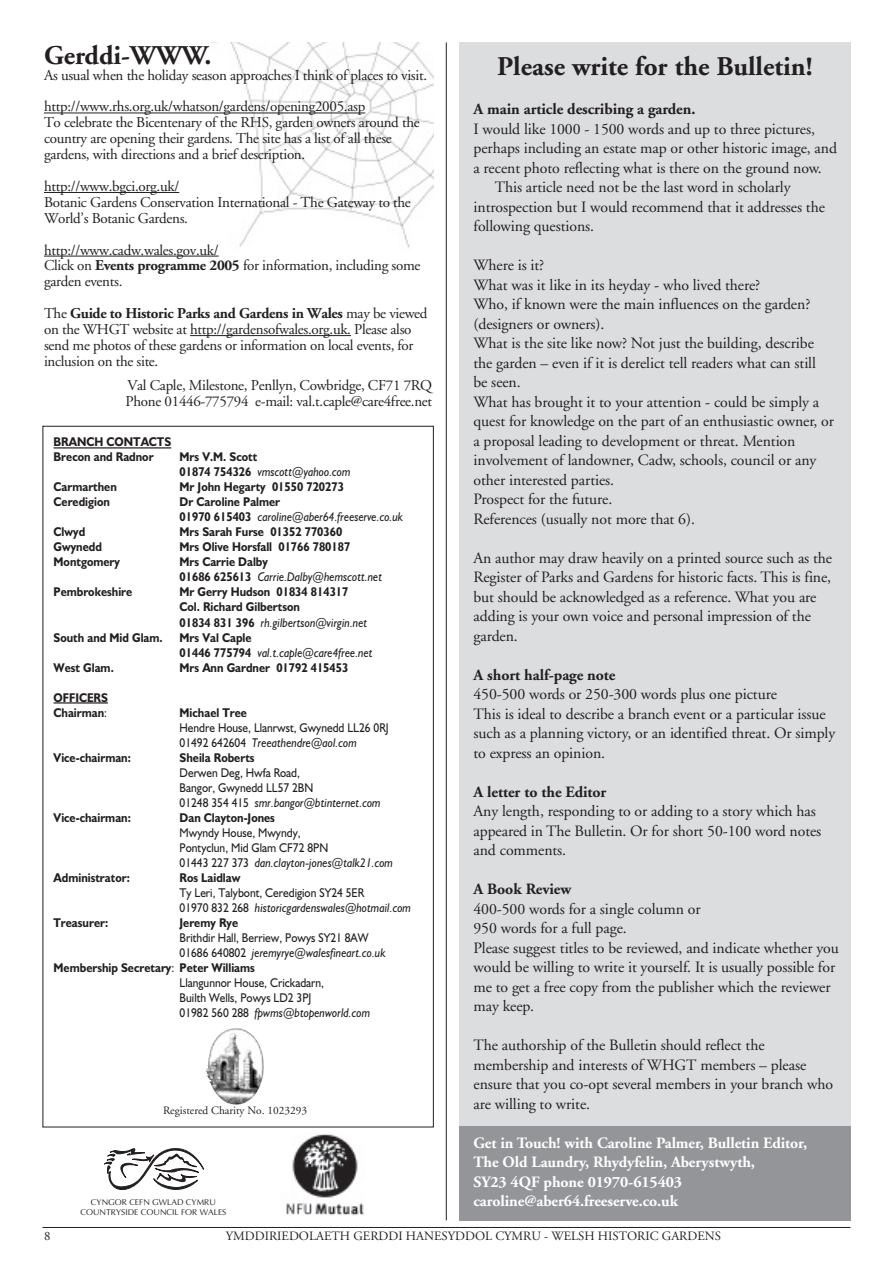
<style>
.page{position:relative;width:893px;height:1263px;background:#fff}
.page>*{position:absolute;margin:0;border:0;box-sizing:border-box;transform-origin:0 0}
.t1{font:700 27px "Adobe Garamond";color:#231f20}
.t2{font:15.75px/19.5px "Adobe Garamond";letter-spacing:-.005em;color:#231f20}
.t3{font:700 15.75px/19.5px "Adobe Garamond";letter-spacing:-.005em;color:#fff}
.t4{font:700 15.75px "Adobe Garamond";letter-spacing:-.005em;color:#231f20}
.t5{font:15px/15.9px "Adobe Garamond";letter-spacing:-.02em;color:#231f20}
.t6{font:12.75px/15px "Humanist 521 Bold A";color:#231f20;scale:.9 1}
.t7{font:12.75px "Humanist 521 Italic A";color:#231f20;scale:.9 1}
.t8{font:12.75px/15px "Humanist 521 AA";color:#231f20;scale:.9 1}
.t9{font:12.75px "Adobe Garamond";color:#231f20}
.t10{font:11.25px "Adobe Garamond";color:#231f20}
.t11{font:8.4px/10.2px "Optima";color:#231f20;text-align:center}
.s1{font-weight:700}
.s2{font-family:"Humanist 521 Bold A"}
.s3{font-family:"Humanist 521 AA"}
</style>
<div class="page">
<div style="left:459px;top:43px;width:391px;height:1177px;background:#dcdddf"></div>
<div style="left:459px;top:1126px;width:391px;height:94px;background:#939598"></div>
<hr style="left:43px;top:1227px;width:807px;height:1px;background:#231f20">
<img style="left:206px;top:43px;width:228px;height:205px">
<hr style="left:446px;top:43px;width:1px;height:1177px;background:#231f20">
<svg style="left:104px;top:1148px;width:100px;height:42px"></svg>
<hr style="left:44px;top:113px;width:321px;height:1px;background:#231f20">
<hr style="left:44px;top:192px;width:135px;height:1px;background:#231f20">
<hr style="left:44px;top:256px;width:175px;height:1px;background:#231f20">
<hr style="left:190px;top:335px;width:161px;height:1px;background:#231f20">
<hr style="left:54px;top:447px;width:117px;height:1px;background:#231f20">
<hr style="left:54px;top:702px;width:54px;height:1px;background:#231f20">
<img style="left:286px;top:1134px;width:78px;height:82px">
<img style="left:206px;top:1028px;width:58px;height:69px">
<h1 class="t1" style="left:44px;top:39px;width:169px">Gerddi-WWW.</h1>
<p class="t5" style="left:44px;top:59px;width:385px;line-height:31.8px">As usual when the holiday season approaches I think of places to visit. http://www.rhs.org.uk/whatson/gardens/opening2005.asp</p>
<p class="t5" style="left:44px;top:114px;width:377px">To celebrate the Bicentenary of the RHS, garden owners around the country are opening their gardens. The site has a list of all these gardens, with directions and a brief description.</p>
<p class="t5" style="left:44px;top:178px;width:368px">http://www.bgci.org.uk/<br>Botanic Gardens Conservation International - The Gateway to the<br>World’s Botanic Gardens.</p>
<p class="t5" style="left:44px;top:241px;width:378px">http://www.cadw.wales.gov.uk/<br>Click on <span class="s1">Events programme 2005</span> for information, including some garden events.</p>
<p class="t5" style="left:44px;top:305px;width:385px">The <span class="s1">Guide to Historic Parks and Gardens in Wales</span> may be viewed on the WHGT website at http://gardensofwales.org.uk. Please also send me photos of these gardens or information on local events, for inclusion on the site.</p>
<p class="t5" style="left:126px;top:377px;width:308px">Val Caple, Milestone, Penllyn, Cowbridge, CF71 7RQ<br>Phone 01446-775794 e-mail: val.t.caple@care4free.net</p>
<p class="t6" style="left:54px;top:435px;width:132px">BRANCH CONTACTS<br>Brecon and Radnor</p>
<p class="t6" style="left:180px;top:450px;width:88px">Mrs V.M. Scott</p>
<p class="t7" style="left:180px;top:465px;width:192px"><span class="s2">01874 754326</span> vmscott@yahoo.com</p>
<p class="t6" style="left:54px;top:480px;width:72px">Carmarthen</p>
<p class="t6" style="left:180px;top:480px;width:184px">Mr John Hegarty 01550 720273</p>
<p class="t6" style="left:54px;top:495px;width:64px">Ceredigion</p>
<p class="t6" style="left:180px;top:495px;width:113px">Dr Caroline Palmer</p>
<p class="t7" style="left:180px;top:510px;width:250px"><span class="s2">01970 615403</span> caroline@aber64.freeserve.co.uk</p>
<p class="t6" style="left:54px;top:525px;width:37px">Clwyd</p>
<p class="t6" style="left:180px;top:525px;width:182px">Mrs Sarah Furse 01352 770360</p>
<p class="t6" style="left:54px;top:540px;width:55px">Gwynedd</p>
<p class="t6" style="left:180px;top:540px;width:191px">Mrs Olive Horsfall 01766 780187</p>
<p class="t6" style="left:54px;top:555px;width:75px">Montgomery</p>
<p class="t6" style="left:180px;top:555px;width:100px">Mrs Carrie Dalby</p>
<p class="t7" style="left:180px;top:570px;width:227px"><span class="s2">01686 625613</span> Carrie.Dalby@hemscott.net</p>
<p class="t6" style="left:54px;top:585px;width:89px">Pembrokeshire</p>
<p class="t6" style="left:180px;top:585px;width:189px">Mr Gerry Hudson 01834 814317<br>Col. Richard Gilbertson</p>
<p class="t7" style="left:180px;top:615px;width:210px"><span class="s2">01834 831 396</span> rh.gilbertson@virgin.net</p>
<p class="t6" style="left:54px;top:630px;width:123px">South and Mid Glam.</p>
<p class="t6" style="left:180px;top:630px;width:82px">Mrs Val Caple</p>
<p class="t7" style="left:180px;top:645px;width:216px"><span class="s2">01446 775794</span> val.t.caple@care4free.net</p>
<p class="t6" style="left:54px;top:660px;width:68px">West Glam.</p>
<p class="t6" style="left:180px;top:660px;width:189px">Mrs Ann Gardner 01792 415453</p>
<p class="t6" style="left:54px;top:690px;width:62px">OFFICERS<br>Chairman<span class="s3">:</span></p>
<p class="t6" style="left:180px;top:705px;width:76px">Michael Tree</p>
<p class="t8" style="left:180px;top:720px;width:234px">Hendre House, Llanrwst, Gwynedd LL26 0RJ</p>
<p class="t7" style="left:180px;top:735px;width:198px"><span class="s3">01492 642604</span> Treeathendre@aol.com</p>
<p class="t6" style="left:54px;top:750px;width:87px">Vice-chairman:</p>
<p class="t6" style="left:180px;top:750px;width:85px">Sheila Roberts</p>
<p class="t8" style="left:180px;top:765px;width:150px">Derwen Deg, Hwfa Road,<br>Bangor, Gwynedd LL57 2BN</p>
<p class="t7" style="left:180px;top:795px;width:225px"><span class="s3">01248 354 415</span> smr.bangor@btinternet.com</p>
<p class="t6" style="left:54px;top:810px;width:87px">Vice-chairman:</p>
<p class="t6" style="left:180px;top:810px;width:108px">Dan Clayton-Jones</p>
<p class="t8" style="left:180px;top:825px;width:167px">Mwyndy House, Mwyndy,<br>Pontyclun, Mid Glam CF72 8PN</p>
<p class="t7" style="left:180px;top:855px;width:239px"><span class="s3">01443 227 373</span> dan.clayton-jones@talk21.com</p>
<p class="t6" style="left:54px;top:870px;width:86px">Administrator:</p>
<p class="t6" style="left:180px;top:870px;width:69px">Ros Laidlaw</p>
<p class="t8" style="left:180px;top:885px;width:207px">Ty Leri, Talybont, Ceredigion SY24 5ER</p>
<p class="t7" style="left:180px;top:900px;width:259px"><span class="s3">01970 832 268</span> historicgardenswales@hotmail.com</p>
<p class="t6" style="left:54px;top:915px;width:62px">Treasurer:</p>
<p class="t6" style="left:180px;top:915px;width:67px">Jeremy Rye</p>
<p class="t8" style="left:180px;top:930px;width:211px">Brithdir Hall, Berriew, Powys SY21 8AW</p>
<p class="t7" style="left:180px;top:945px;width:230px"><span class="s3">01686 640802</span> jeremyrye@walesfineart.co.uk</p>
<p class="t6" style="left:54px;top:960px;width:225px">Membership Secretary<span class="s3">:</span> Peter Williams</p>
<p class="t8" style="left:180px;top:975px;width:162px">Llangunnor House, Crickadarn,<br>Builth Wells, Powys LD2 3PJ</p>
<p class="t7" style="left:180px;top:1005px;width:213px"><span class="s3">01982 560 288</span> fpwms@btopenworld.com</p>
<p class="t10" style="left:163px;top:1104px;width:146px">Registered Charity No. 1023293</p>
<p class="t11" style="left:80px;top:1196px;width:147px">CYNGOR CEFN GWLAD CYMRU<br>COUNTRYSIDE COUNCIL FOR WALES</p>
<h1 class="t1" style="left:497px;top:50px;width:317px">Please write for the Bulletin!</h1>
<p class="t4" style="left:473px;top:99px;width:223px">A main article describing a garden.</p>
<p class="t2" style="left:473px;top:118px;width:343px">I would like 1000 - 1500 words and up to three pictures,</p>
<p class="t2" style="left:473px;top:138px;width:365px">perhaps including an estate map or other historic image, and</p>
<p class="t2" style="left:473px;top:157px;width:350px">a recent photo reflecting what is there on the ground now.</p>
<p class="t2" style="left:495px;top:177px;width:297px">This article need not be the last word in scholarly</p>
<p class="t2" style="left:473px;top:196px;width:353px">introspection but I would recommend that it addresses the</p>
<p class="t2" style="left:473px;top:216px;width:122px">following questions.</p>
<p class="t2" style="left:473px;top:255px;width:362px">Where is it?<br>What was it like in its heyday - who lived there?<br>Who, if known were the main influences on the garden? (designers or owners).<br>What is the site like now? Not just the building, describe the garden – even if it is derelict tell readers what can still<br>be seen.<br>What has brought it to your attention - could be simply a quest for knowledge on the part of an enthusiastic owner, or a proposal leading to development or threat. Mention involvement of landowner, Cadw, schools, council or any other interested parties.<br>Prospect for the future.<br>References (usually not more that 6).</p>
<p class="t2" style="left:473px;top:547px;width:360px">An author may draw heavily on a printed source such as the Register of Parks and Gardens for historic facts. This is fine, but should be acknowledged as a reference. What you are adding is your own voice and personal impression of the garden.</p>
<p class="t4" style="left:473px;top:665px;width:144px">A short half-page note</p>
<p class="t2" style="left:473px;top:684px;width:363px">450-500 words or 250-300 words plus one picture<br>This is ideal to describe a branch event or a particular issue such as a planning victory, or an identified threat. Or simply to express an opinion.</p>
<p class="t4" style="left:473px;top:782px;width:134px">A letter to the Editor</p>
<p class="t2" style="left:473px;top:801px;width:349px">Any length, responding to or adding to a story which has appeared in The Bulletin. Or for short 50-100 word notes and comments.</p>
<p class="t4" style="left:473px;top:879px;width:99px">A Book Review</p>
<p class="t2" style="left:473px;top:898px;width:367px">400-500 words for a single column or<br>950 words for a full page.<br>Please suggest titles to be reviewed, and indicate whether you would be willing to write it yourself. It is usually possible for me to get a free copy from the publisher which the reviewer may keep.</p>
<p class="t2" style="left:473px;top:1035px;width:361px">The authorship of the Bulletin should reflect the membership and interests of WHGT members – please ensure that you co-opt several members in your branch who are willing to write.</p>
<p class="t3" style="left:473px;top:1132px;width:335px">Get in Touch! with Caroline Palmer, Bulletin Editor, The Old Laundry, Rhydyfelin, Aberystwyth,<br>SY23 4QF phone 01970-615403 caroline@aber64.freeserve.co.uk</p>
<p class="t9" style="left:44px;top:1228px;width:8px">8</p>
<p class="t9" style="left:226px;top:1228px;width:497px">YMDDIRIEDOLAETH GERDDI HANESYDDOL CYMRU - WELSH HISTORIC GARDENS</p>
</div>
